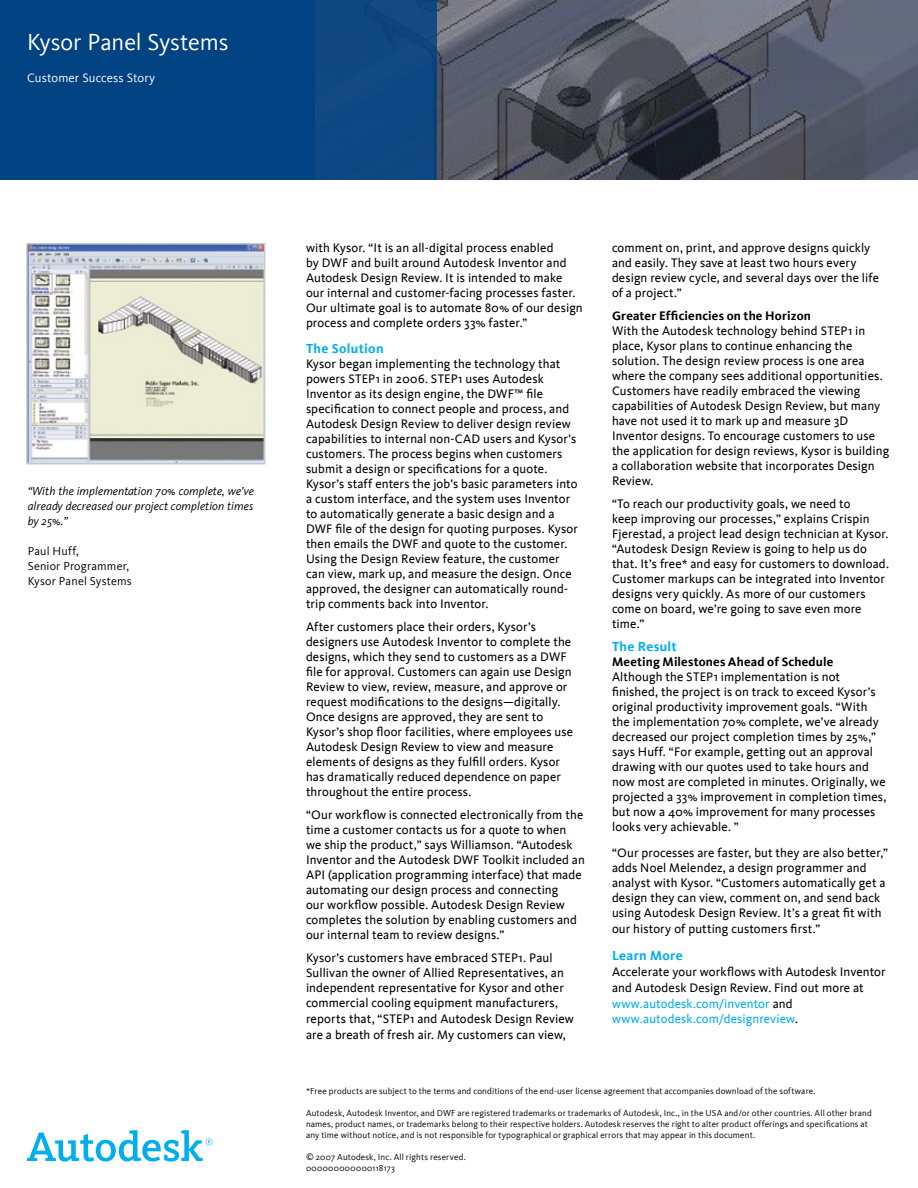
<style>
.page{position:relative;width:918px;height:1188px;background:#fff}
.page>*{position:absolute;margin:0;border:0;box-sizing:border-box;transform-origin:0 0}
.t1{font:24px "Kievit";letter-spacing:-.005em;color:#fff}
.t2{font:700 13.5px "Kievit";letter-spacing:.025em;color:#00adef}
.t3{font:12.75px/15px "Kievit";letter-spacing:.01em;color:#000}
.t4{font:700 12.75px "Kievit";letter-spacing:.015em;color:#000}
.t5{font:12.75px "Kievit";letter-spacing:.01em;color:#fff}
.t6{font:italic 12px/15px "Kievit";letter-spacing:.01em;color:#000;text-align:justify}
.t7{font:12px/15px "Kievit";letter-spacing:.015em;color:#000}
.t8{font:9px/10.8px "Kievit";letter-spacing:.015em;color:#000}
.s1{color:#00adef}
</style>
<div class="page">
<svg style="left:27px;top:1130px;width:185px;height:32px"></svg>
<div style="left:0;top:0;width:720px;height:180px;background:#004282"></div>
<img style="left:436px;top:0;width:482px;height:180px">
<div style="left:306px;top:0;width:130px;height:180px;background:linear-gradient(to right,#0c4782,#104881)"></div>
<img style="left:29px;top:246px;width:233px;height:215px">
<div style="left:26px;top:243px;width:239px;height:221px;border:2px solid #c6c8ca"></div>
<h1 class="t1" style="left:27px;top:28px;width:203px">Kysor Panel Systems</h1>
<p class="t5" style="left:27px;top:71px;width:130px">Customer Success Story</p>
<p class="t6" style="left:28px;top:483px;width:228px">“With the implementation 70% complete, we’ve already decreased our project completion times by 25%.”</p>
<p class="t7" style="left:28px;top:543px;width:105px">Paul Huff,<br>Senior Programmer,<br>Kysor Panel Systems</p>
<p class="t3" style="left:306px;top:241px;width:278px">with Kysor. “It is an all-digital process enabled<br>by DWF and built around Autodesk Inventor and Autodesk Design Review. It is intended to make our internal and customer-facing processes faster.<br>Our ultimate goal is to automate 80% of our design process and complete orders 33% faster.”</p>
<p class="t2" style="left:306px;top:341px;width:79px">The Solution</p>
<p class="t3" style="left:306px;top:356px;width:273px">Kysor began implementing the technology that powers STEP1 in 2006. STEP1 uses Autodesk Inventor as its design engine, the DWF™ file specification to connect people and process, and Autodesk Design Review to deliver design review capabilities to internal non-CAD users and Kysor’s customers. The process begins when customers submit a design or specifications for a quote.<br>Kysor’s staff enters the job’s basic parameters into a custom interface, and the system uses Inventor to automatically generate a basic design and a DWF file of the design for quoting purposes. Kysor then emails the DWF and quote to the customer.<br>Using the Design Review feature, the customer can view, mark up, and measure the design. Once approved, the designer can automatically round&shy;trip comments back into Inventor.</p>
<p class="t3" style="left:306px;top:619px;width:269px">After customers place their orders, Kysor’s designers use Autodesk Inventor to complete the designs, which they send to customers as a DWF file for approval. Customers can again use Design Review to view, review, measure, and approve or request modifications to the designs—digitally.<br>Once designs are approved, they are sent to Kysor’s shop floor facilities, where employees use Autodesk Design Review to view and measure elements of designs as they fulfill orders. Kysor has dramatically reduced dependence on paper throughout the entire process.</p>
<p class="t3" style="left:306px;top:808px;width:280px">“Our workflow is connected electronically from the time a customer contacts us for a quote to when<br>we ship the product,” says Williamson. “Autodesk Inventor and the Autodesk DWF Toolkit included an API (application programming interface) that made automating our design process and connecting<br>our workflow possible. Autodesk Design Review completes the solution by enabling customers and our internal team to review designs.”</p>
<p class="t3" style="left:306px;top:950px;width:269px">Kysor’s customers have embraced STEP1. Paul Sullivan the owner of Allied Representatives, an independent representative for Kysor and other commercial cooling equipment manufacturers, reports that, “STEP1 and Autodesk Design Review are a breath of fresh air. My customers can view,</p>
<p class="t3" style="left:612px;top:241px;width:268px">comment on, print, and approve designs quickly and easily. They save at least two hours every design review cycle, and several days over the life of a project.”</p>
<p class="t4" style="left:612px;top:309px;width:201px">Greater Efficiencies on the Horizon</p>
<p class="t3" style="left:612px;top:324px;width:279px">With the Autodesk technology behind STEP1 in place, Kysor plans to continue enhancing the solution. The design review process is one area where the company sees additional opportunities.<br>Customers have readily embraced the viewing capabilities of Autodesk Design Review, but many have not used it to mark up and measure 3D Inventor designs. To encourage customers to use the application for design reviews, Kysor is building a collaboration website that incorporates Design Review.</p>
<p class="t3" style="left:612px;top:497px;width:279px">“To reach our productivity goals, we need to<br>keep improving our processes,” explains Crispin Fjerestad, a project lead design technician at Kysor. “Autodesk Design Review is going to help us do that. It’s free* and easy for customers to download.<br>Customer markups can be integrated into Inventor designs very quickly. As more of our customers come on board, we’re going to save even more time.”</p>
<p class="t2" style="left:612px;top:639px;width:66px">The Result</p>
<p class="t4" style="left:612px;top:655px;width:223px">Meeting Milestones Ahead of Schedule</p>
<p class="t3" style="left:612px;top:670px;width:276px">Although the STEP1 implementation is not finished, the project is on track to exceed Kysor’s original productivity improvement goals. “With the implementation 70% complete, we’ve already decreased our project completion times by 25%,” says Huff. “For example, getting out an approval drawing with our quotes used to take hours and now most are completed in minutes. Originally, we projected a 33% improvement in completion times, but now a 40% improvement for many processes looks very achievable. ”</p>
<p class="t3" style="left:612px;top:846px;width:278px">“Our processes are faster, but they are also better,” adds Noel Melendez, a design programmer and analyst with Kysor. “Customers automatically get a design they can view, comment on, and send back using Autodesk Design Review. It’s a great fit with</p>
<p class="t3" style="left:612px;top:922px;width:210px">our history of putting customers first.”</p>
<p class="t2" style="left:612px;top:948px;width:72px">Learn More</p>
<p class="t3" style="left:612px;top:964px;width:275px;line-height:15.8px">Accelerate your workflows with Autodesk Inventor and Autodesk Design Review. Find out more at <span class="s1">www.autodesk.com/inventor</span> and <span class="s1">www.autodesk.com/designreview</span>.</p>
<p class="t8" style="left:306px;top:1086px;width:511px">*Free products are subject to the terms and conditions of the end-user license agreement that accompanies download of the software.</p>
<p class="t8" style="left:306px;top:1108px;width:567px">Autodesk, Autodesk Inventor, and DWF are registered trademarks or trademarks of Autodesk, Inc., in the USA and/or other countries. All other brand names, product names, or trademarks belong to their respective holders. Autodesk reserves the right to alter product offerings and specifications at any time without notice, and is not responsible for typographical or graphical errors that may appear in this document.</p>
<p class="t8" style="left:306px;top:1151px;width:161px">© 2007 Autodesk, Inc. All rights reserved.<br>000000000000118173</p>
</div>
